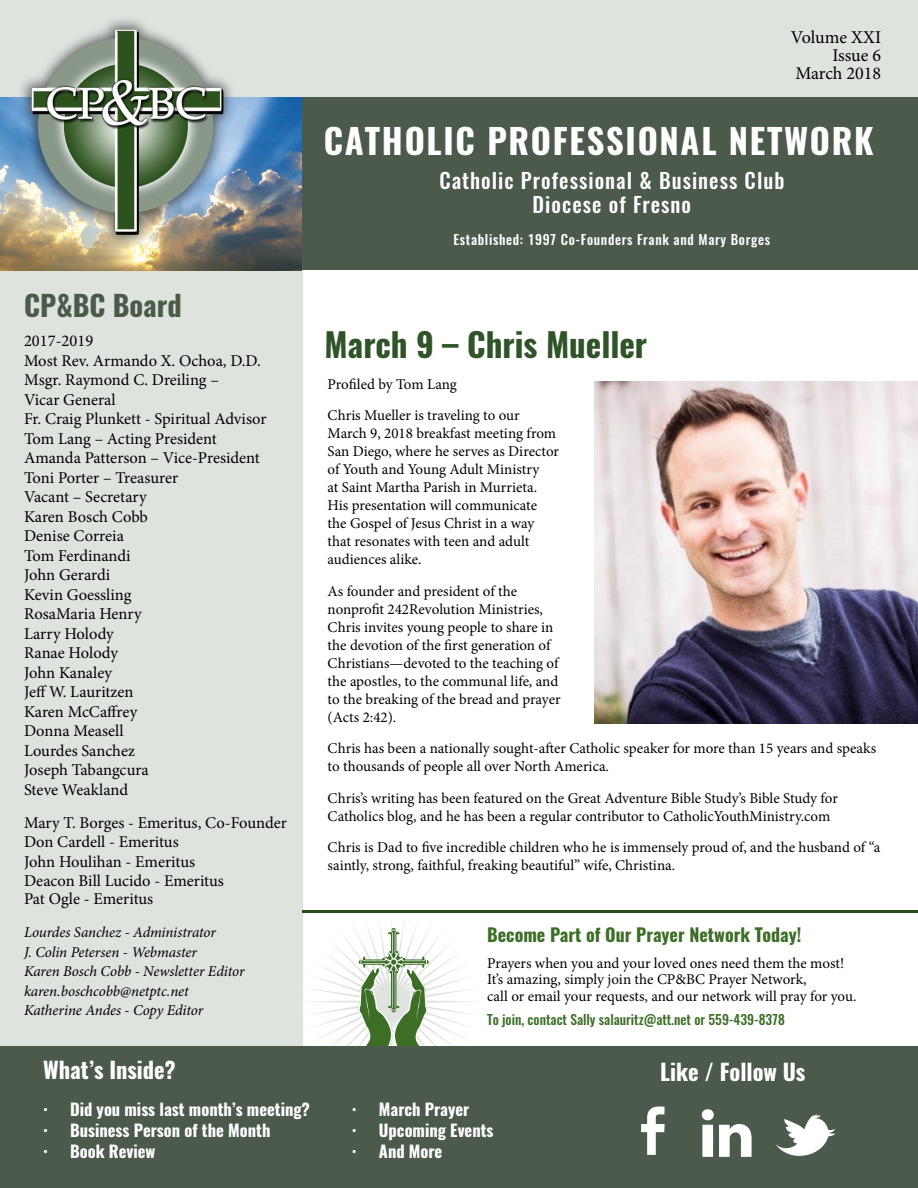
<style>
.page{position:relative;width:918px;height:1188px;background:#fff}
.page>*{position:absolute;margin:0;border:0;box-sizing:border-box;transform-origin:0 0}
.t1{font:700 34.5px "Oswald";letter-spacing:.05em;color:#fff}
.t2{font:700 33px "Oswald";color:#2f5427}
.t3{font:700 28.5px "Oswald";color:#4b5a4b}
.t4{font:700 22.5px "Oswald";color:#fff}
.t5{font:500 21px/24px "Oswald";letter-spacing:.05em;color:#fff;text-align:center}
.t6{font:700 18px "Oswald";color:#3d6e26}
.t7{font:18px/18px "Minion Pro";letter-spacing:-.005em;color:#000;text-align:right}
.t8{font:16.5px/19.5px "Minion Pro";color:#000}
.t9{font:700 16.5px "Oswald";color:#fff}
.t10{font:15px/18px "Minion Pro";letter-spacing:-.005em;color:#000}
.t11{font:italic 15px/19.5px "Minion Pro";letter-spacing:-.01em;color:#000}
.t12{font:500 13.5px "Oswald";color:#3d6e26}
.t13{font:500 13.5px "Oswald";letter-spacing:.05em;color:#fff}
.s1{font-weight:300}
</style>
<div class="page">
<div style="left:0;top:269px;width:302px;height:778px;background:#dee3de"></div>
<svg style="left:301px;top:913px;width:181px;height:134px"></svg>
<div style="left:0;top:0;width:918px;height:155px;background:#dee3de"></div>
<div style="left:0;top:98px;width:918px;height:172px;background:#4b5a4b"></div>
<div style="left:0;top:1047px;width:918px;height:141px;background:#4b5a4b"></div>
<img style="left:0;top:98px;width:302px;height:172px">
<div style="left:17px;top:15px;width:219px;height:234px;background:#000;opacity:.53"></div>
<img style="left:28px;top:15px;width:201px;height:230px">
<img style="left:38px;top:38px;width:175px;height:175px;border-radius:88px">
<img style="left:64px;top:64px;width:124px;height:124px;border-radius:62px">
<svg style="left:775px;top:1114px;width:60px;height:42px"></svg>
<svg style="left:702px;top:1109px;width:50px;height:48px"></svg>
<svg style="left:641px;top:1106px;width:24px;height:49px"></svg>
<img style="left:595px;top:382px;width:323px;height:341px">
<hr style="left:302px;top:911px;width:616px;height:2px;background:#294d17">
<p class="t7" style="left:791px;top:28px;width:92px">Volume XXI<br>Issue 6<br>March 2018</p>
<h1 class="t1" style="left:324px;top:117px;width:552px">CATHOLIC PROFESSIONAL NETWORK</h1>
<h3 class="t5" style="left:439px;top:169px;width:346px">Catholic Professional &amp; Business Club<br>Diocese of Fresno</h3>
<p class="t13" style="left:454px;top:230px;width:318px">Established: 1997 Co-Founders Frank and Mary Borges</p>
<h3 class="t3" style="left:24px;top:285px;width:159px">CP&amp;BC Board</h3>
<p class="t8" style="left:24px;top:331px;width:244px">2017-2019<br>Most Rev. Armando X. Ochoa, D.D.<br>Msgr. Raymond C. Dreiling –<br>Vicar General<br>Fr. Craig Plunkett - Spiritual Advisor<br>Tom Lang – Acting President<br>Amanda Patterson – Vice-President<br>Toni Porter – Treasurer<br>Vacant – Secretary<br>Karen Bosch Cobb<br>Denise Correia<br>Tom Ferdinandi<br>John Gerardi<br>Kevin Goessling<br>RosaMaria Henry<br>Larry Holody<br>Ranae Holody<br>John Kanaley<br>Jeff W. Lauritzen<br>Karen McCaffrey<br>Donna Measell<br>Lourdes Sanchez<br>Joseph Tabangcura<br>Steve Weakland</p>
<p class="t8" style="left:24px;top:813px;width:264px">Mary T. Borges - Emeritus, Co-Founder<br>Don Cardell - Emeritus<br>John Houlihan - Emeritus<br>Deacon Bill Lucido - Emeritus</p>
<p class="t8" style="left:24px;top:889px;width:131px">Pat Ogle - Emeritus</p>
<p class="t11" style="left:24px;top:923px;width:222px">Lourdes Sanchez - Administrator<br>J. Colin Petersen - Webmaster<br>Karen Bosch Cobb - Newsletter Editor karen.boschcobb@netptc.net<br>Katherine Andes - Copy Editor</p>
<h3 class="t4" style="left:43px;top:1054px;width:134px">What’s Inside?</h3>
<p class="t9" style="left:43px;top:1098px;width:268px"><span class="s1">•</span> Did you miss last month’s meeting?</p>
<p class="t9" style="left:43px;top:1119px;width:229px"><span class="s1">•</span> Business Person of the Month</p>
<p class="t9" style="left:43px;top:1140px;width:114px"><span class="s1">•</span> Book Review</p>
<h2 class="t2" style="left:324px;top:322px;width:324px">March 9 – Chris Mueller</h2>
<p class="t10" style="left:328px;top:368px;width:194px;line-height:31.5px">Profiled by Tom Lang<br>Chris Mueller is traveling to our</p>
<p class="t10" style="left:328px;top:425px;width:233px">March 9, 2018 breakfast meeting from<br>San Diego, where he serves as Director of Youth and Young Adult Ministry<br>at Saint Martha Parish in Murrieta.<br>His presentation will communicate the Gospel of Jesus Christ in a way that resonates with teen and adult audiences alike.</p>
<p class="t10" style="left:328px;top:582px;width:234px">As founder and president of the nonprofit 242Revolution Ministries, Chris invites young people to share in the devotion of the first generation of Christians—devoted to the teaching of the apostles, to the communal life, and to the breaking of the bread and prayer (Acts 2:42).</p>
<p class="t10" style="left:328px;top:740px;width:550px">Chris has been a nationally sought-after Catholic speaker for more than 15 years and speaks to thousands of people all over North America.</p>
<p class="t10" style="left:328px;top:789px;width:512px">Chris’s writing has been featured on the Great Adventure Bible Study’s Bible Study for<br>Catholics blog, and he has been a regular contributor to CatholicYouthMinistry.com</p>
<p class="t10" style="left:328px;top:839px;width:554px">Chris is Dad to five incredible children who he is immensely proud of, and the husband of “a saintly, strong, faithful, freaking beautiful” wife, Christina.</p>
<p class="t6" style="left:487px;top:923px;width:316px">Become Part of Our Prayer Network Today!</p>
<p class="t10" style="left:487px;top:955px;width:371px;line-height:16.5px">Prayers when you and your loved ones need them the most!<br>It’s amazing, simply join the CP&amp;BC Prayer Network,<br>call or email your requests, and our network will pray for you.</p>
<p class="t12" style="left:487px;top:1010px;width:299px">To join, contact Sally salauritz@att.net or 559-439-8378</p>
<p class="t9" style="left:352px;top:1098px;width:119px"><span class="s1">•</span> March Prayer</p>
<p class="t9" style="left:352px;top:1119px;width:143px"><span class="s1">•</span> Upcoming Events</p>
<p class="t9" style="left:352px;top:1140px;width:92px"><span class="s1">•</span> And More</p>
<h3 class="t4" style="left:660px;top:1056px;width:147px">Like / Follow Us</h3>
</div>
